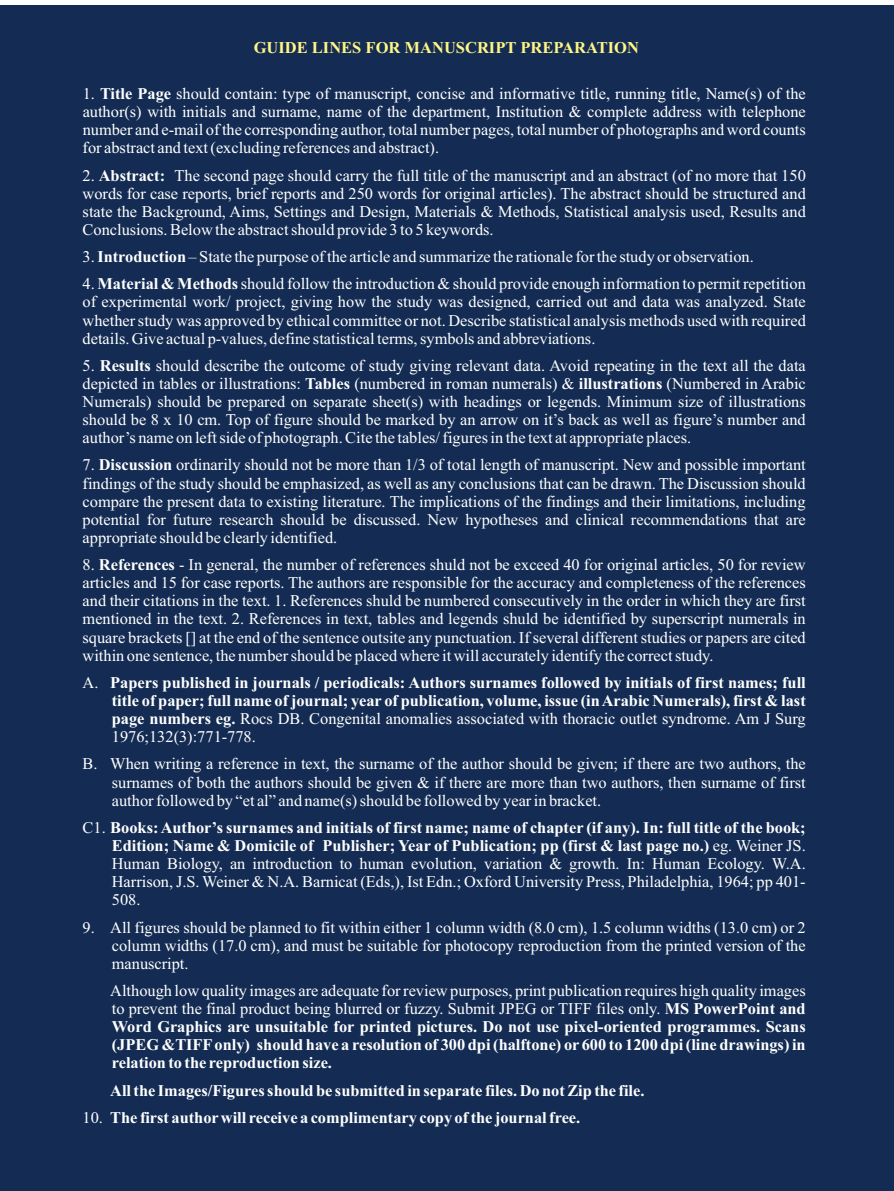
<style>
.page{position:relative;width:894px;height:1191px;background:#fff}
.page>*{position:absolute;margin:0;border:0;box-sizing:border-box;transform-origin:0 0}
.t1{font:700 16.5px "Times New Roman";color:#fff685}
.t2{font:16.35px/18.1px "Times New Roman";color:#fff;text-align:justify}
.t3{font:700 16.35px/18.1px "Times New Roman";color:#fff;text-align:justify}
.s1{font-weight:700}
.s2{font-weight:400}
</style>
<div class="page">
<div style="left:0;top:6px;width:893px;height:1185px;background:#142c53"></div>
<p class="t1" style="left:254px;top:42px;width:387px">GUIDE LINES FOR MANUSCRIPT PREPARATION</p>
<p class="t2" style="left:83px;top:86px;width:724px">1. <span class="s1">Title Page</span> should contain: type of manuscript, concise and informative title, running title, Name(s) of the author(s) with initials and surname, name of the department, Institution &amp; complete address with telephone number and e-mail of the corresponding author, total number pages, total number of photographs and word counts for abstract and text (excluding references and abstract).</p>
<p class="t2" style="left:83px;top:168px;width:724px">2. <span class="s1">Abstract:</span> The second page should carry the full title of the manuscript and an abstract (of no more that 150 words for case reports, brief reports and 250 words for original articles). The abstract should be structured and state the Background, Aims, Settings and Design, Materials &amp; Methods, Statistical analysis used, Results and Conclusions. Below the abstract should provide 3 to 5 keywords.</p>
<p class="t2" style="left:83px;top:249px;width:672px">3. <span class="s1">Introduction</span> – State the purpose of the article and summarize the rationale for the study or observation.</p>
<p class="t2" style="left:83px;top:276px;width:724px">4. <span class="s1">Material &amp; Methods</span> should follow the introduction &amp; should provide enough information to permit repetition of experimental work/ project, giving how the study was designed, carried out and data was analyzed. State whether study was approved by ethical committee or not. Describe statistical analysis methods used with required details. Give actual p-values, define statistical terms, symbols and abbreviations.</p>
<p class="t2" style="left:83px;top:358px;width:724px">5. <span class="s1">Results</span> should describe the outcome of study giving relevant data. Avoid repeating in the text all the data depicted in tables or illustrations: <span class="s1">Tables</span> (numbered in roman numerals) &amp; <span class="s1">illustrations</span> (Numbered in Arabic Numerals) should be prepared on separate sheet(s) with headings or legends. Minimum size of illustrations should be 8 x 10 cm. Top of figure should be marked by an arrow on it’s back as well as figure’s number and author’s name on left side of photograph. Cite the tables/ figures in the text at appropriate places.</p>
<p class="t2" style="left:83px;top:457px;width:724px">7. <span class="s1">Discussion</span> ordinarily should not be more than 1/3 of total length of manuscript. New and possible important findings of the study should be emphasized, as well as any conclusions that can be drawn. The Discussion should compare the present data to existing literature. The implications of the findings and their limitations, including potential for future research should be discussed. New hypotheses and clinical recommendations that are appropriate should be clearly identified.</p>
<p class="t2" style="left:83px;top:557px;width:724px">8. <span class="s1">References</span> - In general, the number of references shuld not be exceed 40 for original articles, 50 for review articles and 15 for case reports. The authors are responsible for the accuracy and completeness of the references and their citations in the text. 1. References shuld be numbered consecutively in the order in which they are first mentioned in the text. 2. References in text, tables and legends shuld be identified by superscript numerals in square brackets [] at the end of the sentence outsite any punctuation. If several different studies or papers are cited within one sentence, the number should be placed where it will accurately identify the correct study.</p>
<p class="t3" style="left:112px;top:675px;width:695px;text-indent:-29px"><span class="s2">A.</span> Papers published in journals / periodicals: Authors surnames followed by initials of first names; full title of paper; full name of journal; year of publication, volume, issue (in Arabic Numerals), first &amp; last page numbers eg. <span class="s2">Rocs DB. Congenital anomalies associated with thoracic outlet syndrome. Am J Surg 1976;132(3):771-778.</span></p>
<p class="t2" style="left:112px;top:756px;width:695px;text-indent:-29px">B. When writing a reference in text, the surname of the author should be given; if there are two authors, the surnames of both the authors should be given &amp; if there are more than two authors, then surname of first author followed by “et al” and name(s) should be followed by year in bracket.</p>
<p class="t2" style="left:112px;top:820px;width:695px;text-indent:-29px">C1. <span class="s1">Books: Author’s surnames and initials of first name; name of chapter (if any). In: full title of the book; Edition; Name &amp; Domicile of Publisher; Year of Publication; pp (first &amp; last page no.)</span> eg. Weiner JS.<br>Human Biology, an introduction to human evolution, variation &amp; growth. In: Human Ecology. W.A.<br>Harrison, J.S. Weiner &amp; N.A. Barnicat (Eds,), Ist Edn.; Oxford University Press, Philadelphia, 1964; pp 401- 508.</p>
<p class="t2" style="left:112px;top:919px;width:695px;text-indent:-29px">9. All figures should be planned to fit within either 1 column width (8.0 cm), 1.5 column widths (13.0 cm) or 2 column widths (17.0 cm), and must be suitable for photocopy reproduction from the printed version of the manuscript.</p>
<p class="t3" style="left:110px;top:983px;width:696px"><span class="s2">Although low quality images are adequate for review purposes, print publication requires high quality images to prevent the final product being blurred or fuzzy. Submit JPEG or TIFF files only.</span> MS PowerPoint and Word Graphics are unsuitable for printed pictures. Do not use pixel-oriented programmes. Scans (JPEG &amp;TIFFonly) should have a resolution of 300 dpi (halftone) or 600 to 1200 dpi (line drawings) in relation to the reproduction size.</p>
<p class="t3" style="left:110px;top:1082px;width:535px">All the Images/Figures should be submitted in separate files. Do not Zip the file.</p>
<p class="t3" style="left:82px;top:1110px;width:499px"><span class="s2">10.</span> The first authorwill receive a complimentary copy of the journal free.</p>
</div>
